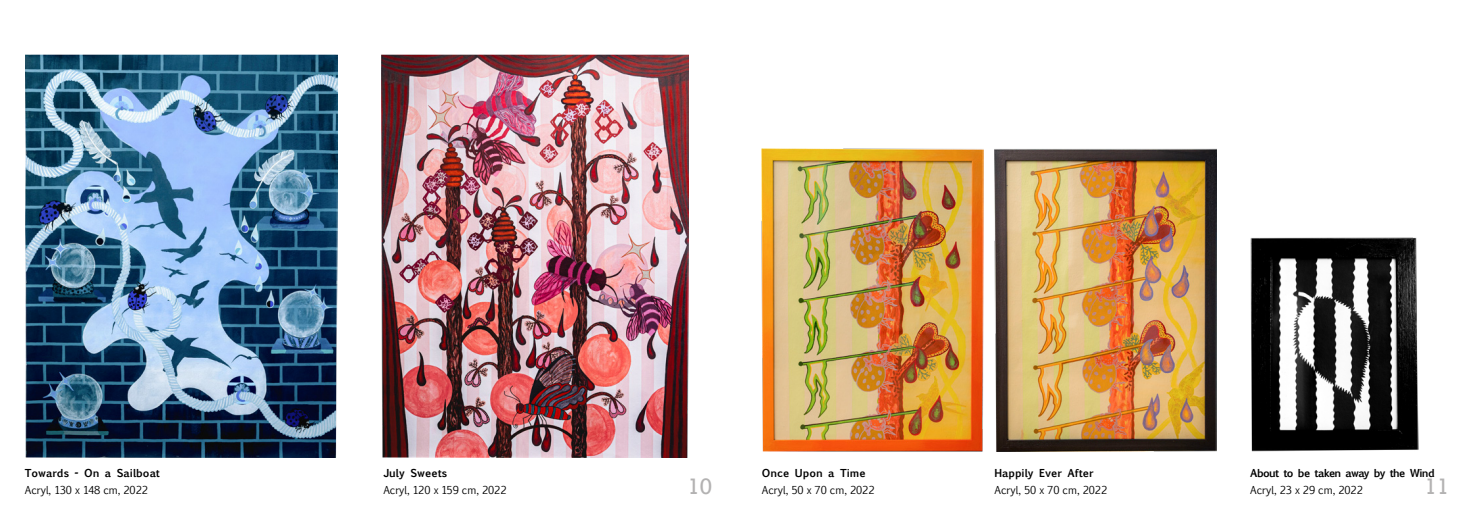
<style>
.page{position:relative;width:1474px;height:521px;background:#fff}
.page>*{position:absolute;margin:0;border:0;box-sizing:border-box;transform-origin:0 0}
.t1{font:21px "Rockwell";color:#b3b2b2}
.t2{font:10.5px "Euphemia UCAS";color:#000}
.t3{font:700 10.5px "Euphemia UCAS";color:#000}
.t4{font:700 10.5px "Euphemia UCAS";letter-spacing:-.055em;color:#000}
</style>
<div class="page">
<img style="left:761px;top:149px;width:222px;height:302px">
<img style="left:994px;top:149px;width:222px;height:302px">
<img style="left:1250px;top:238px;width:168px;height:213px">
<img style="left:26px;top:55px;width:311px;height:402px">
<img style="left:381px;top:55px;width:308px;height:402px">
<div style="left:21px;top:34px;width:681px;height:21px;background:#fff;border:1px solid #fff"></div>
<p class="t3" style="left:25px;top:465px;width:137px">Towards - On a Sailboat</p>
<p class="t2" style="left:25px;top:483px;width:125px">Acryl, 130 x 148 cm, 2022</p>
<p class="t3" style="left:383px;top:465px;width:65px">July Sweets</p>
<p class="t2" style="left:383px;top:483px;width:125px">Acryl, 120 x 159 cm, 2022</p>
<p class="t3" style="left:761px;top:465px;width:105px">Once Upon a Time</p>
<p class="t2" style="left:761px;top:483px;width:114px">Acryl, 50 x 70 cm, 2022</p>
<p class="t3" style="left:994px;top:465px;width:101px">Happily Ever After</p>
<p class="t2" style="left:994px;top:483px;width:114px">Acryl, 50 x 70 cm, 2022</p>
<p class="t4" style="left:1250px;top:465px;width:186px">About to be taken away by the Wind</p>
<p class="t2" style="left:1250px;top:483px;width:114px">Acryl, 23 x 29 cm, 2022</p>
<h1 class="t1" style="left:687px;top:473px;width:26px">10</h1>
<h1 class="t1" style="left:1424px;top:473px;width:26px">11</h1>
</div>
